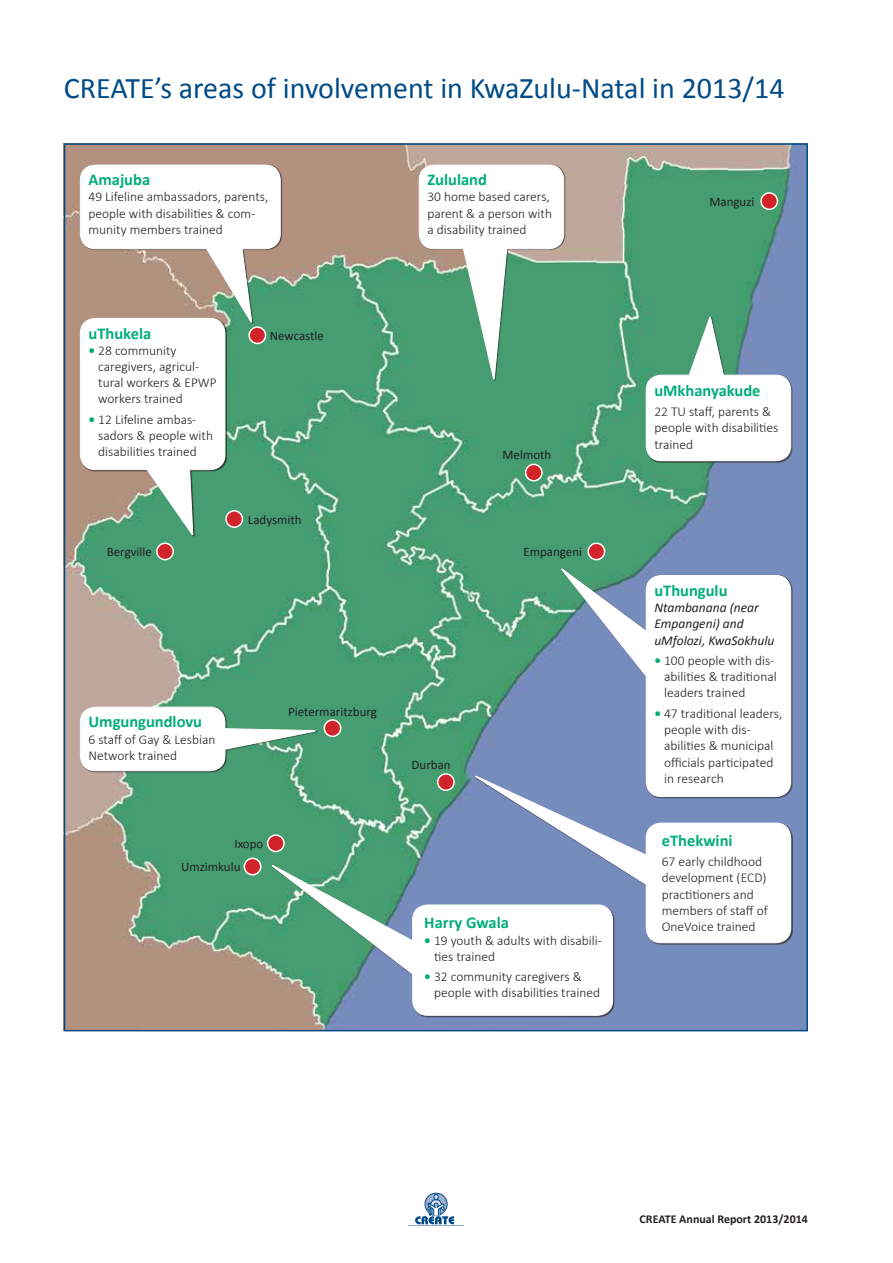
<style>
.page{position:relative;width:893px;height:1263px;background:#fff}
.page>*{position:absolute;margin:0;border:0;box-sizing:border-box;transform-origin:0 0}
.t1{font:30px "Calibri";color:#004b87}
.t2{font:700 16.5px "Calibri";color:#00ad7b}
.t3{font:300 13.5px/16.2px "Calibri";color:#231f20}
.t4{font:italic 13.5px/16.2px "Calibri";color:#231f20}
.t5{font:12.9px/23.2px "Calibri";color:#231f20}
.t6{font:700 12px "Calibri";color:#231f20}
.s1{font-weight:700;color:#00ad7b}
</style>
<div class="page">
<div style="left:425px;top:1193px;width:22px;height:22px;border:1px solid #004b87;border-radius:50%"></div>
<svg style="left:415px;top:1194px;width:39px;height:30px"></svg>
<img style="left:67px;top:146px;width:738px;height:882px">
<svg style="left:475px;top:775px;width:316px;height:168px"></svg>
<div style="left:646px;top:317px;width:147px;height:146px;background:#231f20;opacity:.75"></div>
<svg style="left:645px;top:316px;width:146px;height:145px"></svg>
<svg style="left:561px;top:568px;width:230px;height:229px"></svg>
<svg style="left:80px;top:706px;width:236px;height:65px"></svg>
<svg style="left:271px;top:864px;width:342px;height:152px"></svg>
<svg style="left:80px;top:164px;width:201px;height:372px"></svg>
<svg style="left:418px;top:164px;width:146px;height:231px"></svg>
<div style="left:438px;top:774px;width:16px;height:16px;background:#d1232a;border-radius:50%"></div>
<div style="left:437px;top:773px;width:18px;height:18px;border:2px solid #fff;border-radius:50%"></div>
<div style="left:226px;top:511px;width:16px;height:16px;background:#d1232a;border-radius:50%"></div>
<div style="left:225px;top:510px;width:18px;height:18px;border:2px solid #fff;border-radius:50%"></div>
<div style="left:324px;top:720px;width:17px;height:16px;background:#d1232a;border-radius:50%"></div>
<div style="left:324px;top:719px;width:17px;height:18px;border:2px solid #fff;border-radius:50%"></div>
<div style="left:249px;top:327px;width:17px;height:16px;background:#d1232a;border-radius:50%"></div>
<div style="left:248px;top:326px;width:18px;height:18px;border:2px solid #fff;border-radius:50%"></div>
<div style="left:588px;top:543px;width:17px;height:17px;background:#d1232a;border-radius:50%"></div>
<div style="left:587px;top:542px;width:18px;height:18px;border:2px solid #fff;border-radius:50%"></div>
<div style="left:526px;top:464px;width:16px;height:17px;background:#d1232a;border-radius:50%"></div>
<div style="left:525px;top:464px;width:18px;height:17px;border:2px solid #fff;border-radius:50%"></div>
<div style="left:761px;top:193px;width:16px;height:16px;background:#d1232a;border-radius:50%"></div>
<div style="left:760px;top:192px;width:18px;height:18px;border:2px solid #fff;border-radius:50%"></div>
<div style="left:268px;top:835px;width:16px;height:16px;background:#d1232a;border-radius:50%"></div>
<div style="left:267px;top:834px;width:18px;height:18px;border:2px solid #fff;border-radius:50%"></div>
<div style="left:244px;top:858px;width:17px;height:17px;background:#d1232a;border-radius:50%"></div>
<div style="left:244px;top:858px;width:17px;height:17px;border:2px solid #fff;border-radius:50%"></div>
<div style="left:157px;top:543px;width:16px;height:17px;background:#d1232a;border-radius:50%"></div>
<div style="left:156px;top:542px;width:18px;height:18px;border:2px solid #fff;border-radius:50%"></div>
<h1 class="t1" style="left:64px;top:69px;width:722px">CREATE’s areas of involvement in KwaZulu-Natal in 2013/14</h1>
<p class="t2" style="left:89px;top:169px;width:63px">Amajuba</p>
<p class="t3" style="left:89px;top:189px;width:181px">49 Lifeline ambassadors, parents, people with disabilities &amp; com&shy;munity members trained</p>
<p class="t2" style="left:89px;top:322px;width:64px">uThukela</p>
<p class="t3" style="left:98px;top:342px;width:120px;text-indent:-10px"><span class="s1">•</span> 28 community caregivers, agricul&shy;tural workers &amp; EPWP workers trained</p>
<p class="t3" style="left:98px;top:411px;width:116px;text-indent:-10px"><span class="s1">•</span> 12 Lifeline ambas&shy;sadors &amp; people with disabilities trained</p>
<p class="t5" style="left:107px;top:540px;width:47px">Bergville</p>
<p class="t5" style="left:270px;top:324px;width:56px">Newcastle</p>
<p class="t5" style="left:248px;top:508px;width:55px">Ladysmith</p>
<p class="t2" style="left:427px;top:169px;width:61px">Zululand</p>
<p class="t3" style="left:427px;top:189px;width:126px">30 home based carers, parent &amp; a person with a disability trained</p>
<p class="t5" style="left:503px;top:443px;width:50px">Melmoth</p>
<p class="t5" style="left:523px;top:540px;width:60px">Empangeni</p>
<p class="t2" style="left:89px;top:711px;width:115px">Umgungundlovu</p>
<p class="t3" style="left:89px;top:731px;width:128px">6 staff of Gay &amp; Lesbian<br>Network trained</p>
<p class="t5" style="left:288px;top:700px;width:90px">Pietermaritzburg</p>
<p class="t5" style="left:181px;top:832px;width:84px;text-indent:53px">Ixopo<br>Umzimkulu</p>
<p class="t5" style="left:412px;top:754px;width:41px">Durban</p>
<p class="t2" style="left:424px;top:912px;width:86px">Harry Gwala</p>
<p class="t3" style="left:434px;top:932px;width:169px;text-indent:-10px"><span class="s1">•</span> 19 youth &amp; adults with disabili&shy;ties trained</p>
<p class="t3" style="left:434px;top:968px;width:168px;text-indent:-10px"><span class="s1">•</span> 32 community caregivers &amp; people with disabilities trained</p>
<p class="t5" style="left:709px;top:190px;width:47px">Manguzi</p>
<p class="t2" style="left:654px;top:380px;width:108px">uMkhanyakude</p>
<p class="t3" style="left:654px;top:403px;width:126px">22 TU staff, parents &amp; people with disabilities trained</p>
<p class="t2" style="left:654px;top:580px;width:75px">uThungulu</p>
<p class="t4" style="left:654px;top:599px;width:122px">Ntambanana (near<br>Empangeni) and uMfolozi, KwaSokhulu</p>
<p class="t3" style="left:664px;top:652px;width:114px;text-indent:-10px"><span class="s1">•</span> 100 people with dis&shy;abilities &amp; traditional leaders trained</p>
<p class="t3" style="left:664px;top:705px;width:120px;text-indent:-10px"><span class="s1">•</span> 47 traditional leaders, people with dis&shy;abilities &amp; municipal officials participated in research</p>
<p class="t2" style="left:662px;top:830px;width:72px">eThekwini</p>
<p class="t3" style="left:662px;top:853px;width:107px">67 early childhood development (ECD) practitioners and members of staff of<br>OneVoice trained</p>
<p class="t6" style="left:640px;top:1211px;width:170px">CREATE Annual Report 2013/2014</p>
</div>
